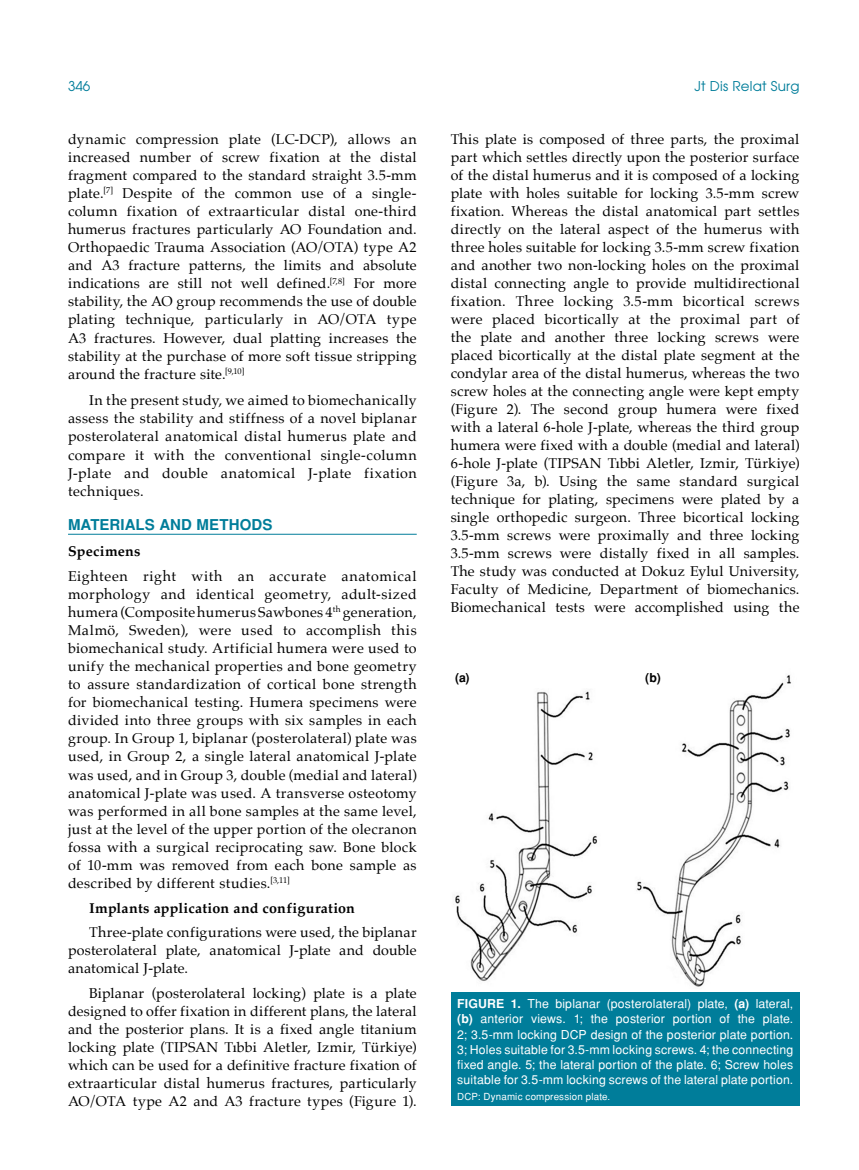
<style>
.page{position:relative;width:859px;height:1170px;background:#fff}
.page>*{position:absolute;margin:0;border:0;box-sizing:border-box;transform-origin:0 0}
.t1{font:700 15px "Helvetica Tr";letter-spacing:.005em;color:#007d9a}
.t2{font:14.25px/18px "Palatino";letter-spacing:.02em;color:#000;text-align:justify}
.t3{font:700 14.25px "Palatino";letter-spacing:.015em;color:#000}
.t4{font:13.5px "Avant Garde Tr";letter-spacing:.015em;color:#007d9a}
.t5{font:12.3px/15.3px "Helvetica Normal Tr";letter-spacing:.01em;color:#fff;text-align:justify}
.t6{font:700 12.3px "Helvetica Tr";color:#000}
.t7{font:9.75px "Helvetica Normal Tr";letter-spacing:.02em;color:#fff}
.s1{font-family:"Helvetica Tr";font-weight:700}
</style>
<div class="page">
<hr style="left:68px;top:534px;width:349px;height:1px;background:#007d9a">
<img style="left:455px;top:675px;width:336px;height:312px">
<div style="left:451px;top:992px;width:349px;height:114px;background:#007d9a"></div>
<p class="t4" style="left:68px;top:77px;width:24px">346</p>
<p class="t4" style="left:694px;top:77px;width:106px">Jt Dis Relat Surg</p>
<p class="t2" style="left:68px;top:130px;width:350px">dynamic compression plate (LC-DCP), allows an increased number of screw fixation at the distal fragment compared to the standard straight 3.5-mm plate.<sup>[7]</sup> Despite of the common use of a single&shy;column fixation of extraarticular distal one-third humerus fractures particularly AO Foundation and.<br>Orthopaedic Trauma Association (AO/OTA) type A2 and A3 fracture patterns, the limits and absolute indications are still not well defined.<sup>[7,8]</sup> For more stability, the AO group recommends the use of double plating technique, particularly in AO/OTA type A3 fractures. However, dual platting increases the stability at the purchase of more soft tissue stripping around the fracture site.<sup>[9,10]</sup></p>
<p class="t2" style="left:68px;top:391px;width:350px;text-indent:21px">In the present study, we aimed to biomechanically assess the stability and stiffness of a novel biplanar posterolateral anatomical distal humerus plate and compare it with the conventional single-column J-plate and double anatomical J-plate fixation techniques.</p>
<p class="t1" style="left:68px;top:515px;width:206px">MATERIALS AND METHODS</p>
<p class="t3" style="left:68px;top:539px;width:74px">Specimens</p>
<p class="t2" style="left:68px;top:566px;width:350px">Eighteen right with an accurate anatomical morphology and identical geometry, adult-sized humera (Composite humerus Sawbones 4<sup>th</sup> generation, Malmö, Sweden), were used to accomplish this biomechanical study. Artificial humera were used to unify the mechanical properties and bone geometry to assure standardization of cortical bone strength for biomechanical testing. Humera specimens were divided into three groups with six samples in each group. In Group 1, biplanar (posterolateral) plate was used, in Group 2, a single lateral anatomical J-plate was used, and in Group 3, double (medial and lateral) anatomical J-plate was used. A transverse osteotomy was performed in all bone samples at the same level, just at the level of the upper portion of the olecranon fossa with a surgical reciprocating saw. Bone block of 10-mm was removed from each bone sample as described by different studies.<sup>[3,11]</sup></p>
<p class="t3" style="left:89px;top:895px;width:267px">Implants application and configuration</p>
<p class="t2" style="left:68px;top:923px;width:350px;text-indent:21px">Three-plate configurations were used, the biplanar posterolateral plate, anatomical J-plate and double anatomical J-plate.</p>
<p class="t2" style="left:68px;top:983px;width:350px;text-indent:21px">Biplanar (posterolateral locking) plate is a plate designed to offer fixation in different plans, the lateral and the posterior plans. It is a fixed angle titanium locking plate (TIPSAN Tıbbi Aletler, Izmir, Türkiye) which can be used for a definitive fracture fixation of extraarticular distal humerus fractures, particularly AO/OTA type A2 and A3 fracture types (Figure 1).</p>
<p class="t2" style="left:451px;top:130px;width:350px">This plate is composed of three parts, the proximal part which settles directly upon the posterior surface of the distal humerus and it is composed of a locking plate with holes suitable for locking 3.5-mm screw fixation. Whereas the distal anatomical part settles directly on the lateral aspect of the humerus with three holes suitable for locking 3.5-mm screw fixation and another two non-locking holes on the proximal distal connecting angle to provide multidirectional fixation. Three locking 3.5-mm bicortical screws were placed bicortically at the proximal part of the plate and another three locking screws were placed bicortically at the distal plate segment at the condylar area of the distal humerus, whereas the two screw holes at the connecting angle were kept empty (Figure 2). The second group humera were fixed with a lateral 6-hole J-plate, whereas the third group humera were fixed with a double (medial and lateral)<br>6-hole J-plate (TIPSAN Tıbbi Aletler, Izmir, Türkiye) (Figure 3a, b). Using the same standard surgical technique for plating, specimens were plated by a single orthopedic surgeon. Three bicortical locking 3.5-mm screws were proximally and three locking 3.5-mm screws were distally fixed in all samples.<br>The study was conducted at Dokuz Eylul University, Faculty of Medicine, Department of biomechanics.<br>Biomechanical tests were accomplished using the</p>
<p class="t6" style="left:455px;top:670px;width:16px">(a)</p>
<p class="t6" style="left:645px;top:670px;width:17px">(b)</p>
<p class="t5" style="left:457px;top:995px;width:337px"><span class="s1">FIGURE 1.</span> The biplanar (posterolateral) plate, <span class="s1">(a)</span> lateral, <span class="s1">(b)</span> anterior views. 1; the posterior portion of the plate.<br>2; 3.5-mm locking DCP design of the posterior plate portion.<br>3; Holes suitable for 3.5-mm locking screws. 4; the connecting fixed angle. 5; the lateral portion of the plate. 6; Screw holes suitable for 3.5-mm locking screws of the lateral plate portion.</p>
<p class="t7" style="left:457px;top:1090px;width:155px">DCP: Dynamic compression plate.</p>
</div>
